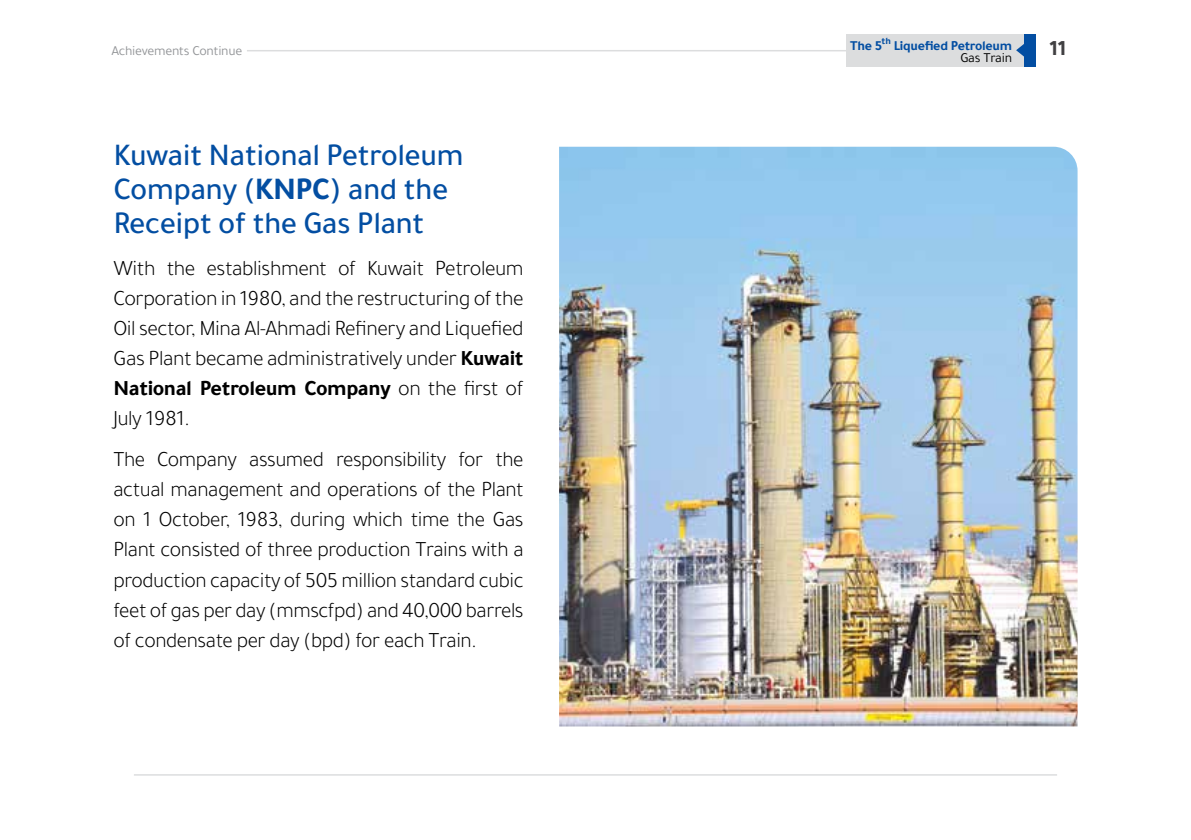
<style>
.page{position:relative;width:1191px;height:840px;background:#fff}
.page>*{position:absolute;margin:0;border:0;box-sizing:border-box;transform-origin:0 0}
.t1{font:500 32px/34px "Tajawal";letter-spacing:-.02em;color:#034ea2}
.t2{font:300 22px/30px "Tajawal";letter-spacing:-.02em;color:#000;text-align:justify}
.t3{font:700 22px "Tajawal";color:#414042}
.t4{font:700 13.8px/12.6px "Tajawal";letter-spacing:-.02em;color:#034ea2;text-align:right}
.t5{font:13.8px "Tajawal";letter-spacing:-.02em;color:#939598}
.s1{font-weight:700}
.s2{font-weight:400;color:#000}
</style>
<div class="page">
<img style="left:559px;top:147px;width:518px;height:579px">
<hr style="left:247px;top:50px;width:609px;height:1px;background:#dcddde">
<div style="left:846px;top:34px;width:178px;height:32px;background:#dcddde"></div>
<div style="left:1024px;top:34px;width:11px;height:32px;background:#034ea2"></div>
<svg style="left:1016px;top:44px;width:8px;height:13px"></svg>
<hr style="left:134px;top:773px;width:923px;height:2px;background:#dcddde">
<p class="t5" style="left:112px;top:41px;width:132px">Achievements Continue</p>
<h1 class="t1" style="left:113px;top:138px;width:352px">Kuwait National Petroleum<br>Company (<span class="s1">KNPC</span>) and the<br>Receipt of the Gas Plant</h1>
<p class="t2" style="left:113px;top:253px;width:412px">With the establishment of Kuwait Petroleum Corporation in 1980, and the restructuring of the Oil sector, Mina Al-Ahmadi Refinery and Liquefied Gas Plant became administratively under <span class="s1">Kuwait National Petroleum Company</span> on the first of July 1981.</p>
<p class="t2" style="left:113px;top:444px;width:412px">The Company assumed responsibility for the actual management and operations of the Plant on 1 October, 1983, during which time the Gas Plant consisted of three production Trains with a production capacity of 505 million standard cubic feet of gas per day (mmscfpd) and 40,000 barrels of condensate per day (bpd) for each Train.</p>
<p class="t4" style="left:850px;top:39px;width:163px">The 5<sup>th</sup> Liquefied Petroleum<br><span class="s2">Gas Train</span></p>
<p class="t3" style="left:1050px;top:31px;width:18px">11</p>
</div>
